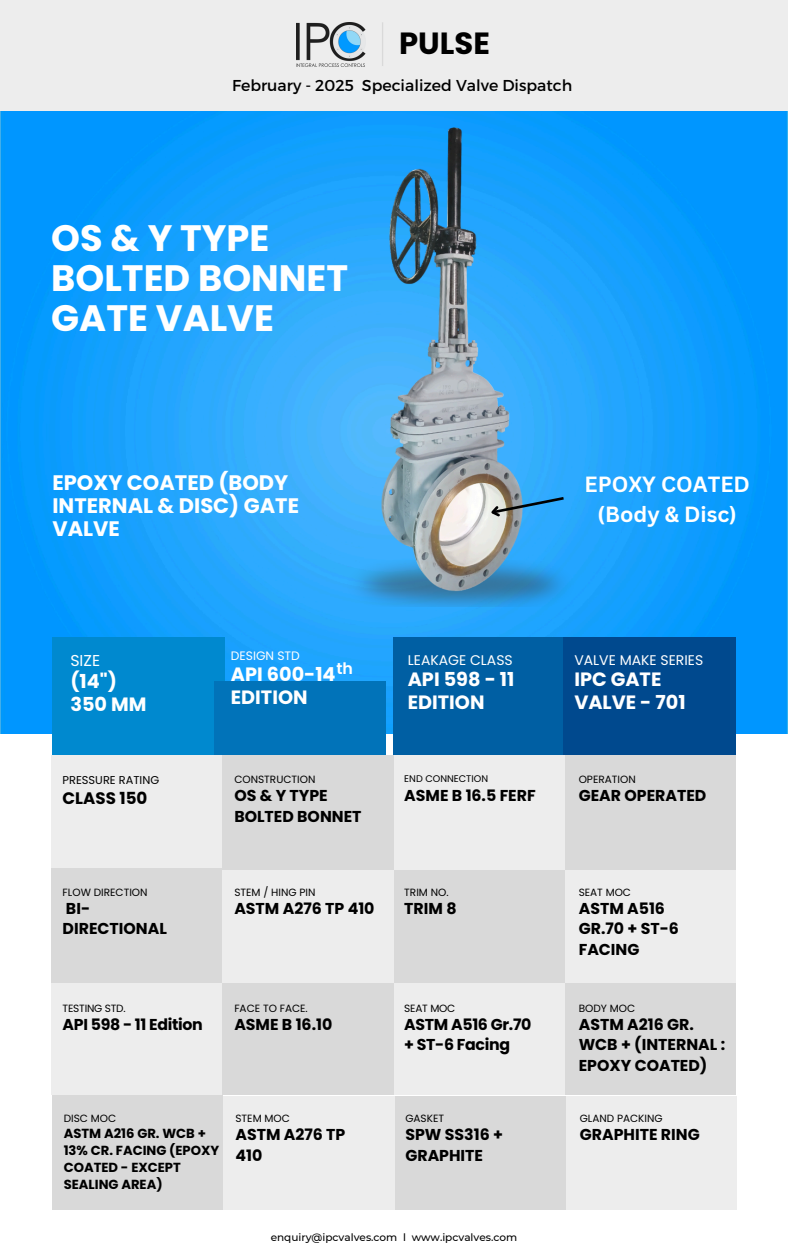
<style>
.page{position:relative;width:788px;height:1260px;background:#fff}
.page>*{position:absolute;margin:0;border:0;box-sizing:border-box;transform-origin:0 0}
.t1{font:700 36.75px/40.1px "Poppins";color:#fff}
.t2{font:700 30.62px "Poppins";color:#000}
.t3{font:700 21.44px/29.9px "Canva Sans";color:#fff;text-align:center}
.t4{font:700 21px/22.9px "Poppins";color:#fff}
.t5{font:700 19.25px/22.9px "Poppins";color:#fff}
.t6{font:700 16.62px "Poppins";color:#000}
.t7{font:700 15.75px/20.3px "Poppins";color:#000}
.t8{font:700 15.75px/20.3px "Poppins";letter-spacing:-.02em;color:#000}
.t9{font:15.75px "Montserrat";color:#000}
.t10{font:15.75px "Poppins";color:#fff}
.t11{font:600 15.75px "Poppins";color:#fff}
.t12{font:14px "Poppins";color:#fff}
.t13{font:700 13.12px/17.1px "Poppins";color:#000}
.t14{font:12.25px "Poppins";color:#fff}
.t15{font:11.38px "Poppins";color:#000}
.t16{font:10.5px "Poppins";color:#000}
.t17{font:500 10.5px "Montserrat";color:#000}
.t18{font:10.5px "Poppins";letter-spacing:-.02em;color:#000}
.t19{font:9.62px "Poppins";color:#000}
</style>
<div class="page">
<img style="left:0;top:111px;width:788px;height:622px">
<div style="left:0;top:0;width:788px;height:111px;background:#ededed"></div>
<img style="left:296px;top:22px;width:69px;height:44px">
<hr style="left:382px;top:22px;width:1px;height:44px;background:#d9d9d9">
<div style="left:52px;top:637px;width:172px;height:124px;background:#0089cf"></div>
<div style="left:214px;top:681px;width:172px;height:119px;background:#0173b9"></div>
<div style="left:392px;top:637px;width:172px;height:119px;background:#005fa3"></div>
<div style="left:563px;top:637px;width:172px;height:119px;background:#00498e"></div>
<div style="left:394px;top:756px;width:170px;height:114px;background:#ededed"></div>
<div style="left:51px;top:982px;width:171px;height:113px;background:#ededed"></div>
<div style="left:51px;top:756px;width:171px;height:114px;background:#ededed"></div>
<div style="left:51px;top:869px;width:171px;height:114px;background:#d9d9d9"></div>
<div style="left:222px;top:756px;width:172px;height:114px;background:#d9d9d9"></div>
<div style="left:564px;top:756px;width:171px;height:114px;background:#d9d9d9"></div>
<div style="left:394px;top:870px;width:170px;height:113px;background:#d9d9d9"></div>
<div style="left:222px;top:870px;width:172px;height:113px;background:#ededed"></div>
<div style="left:564px;top:870px;width:171px;height:113px;background:#ededed"></div>
<div style="left:394px;top:983px;width:170px;height:112px;background:#ededed"></div>
<div style="left:222px;top:983px;width:172px;height:112px;background:#d9d9d9"></div>
<div style="left:564px;top:983px;width:171px;height:112px;background:#d9d9d9"></div>
<img style="left:341px;top:561px;width:238px;height:45px">
<div style="left:53px;top:1095px;width:170px;height:114px;background:#d9d9d9"></div>
<div style="left:395px;top:1096px;width:170px;height:113px;background:#d9d9d9"></div>
<div style="left:223px;top:1096px;width:172px;height:113px;background:#ededed"></div>
<div style="left:566px;top:1096px;width:170px;height:113px;background:#ededed"></div>
<img style="left:358px;top:116px;width:171px;height:485px">
<svg style="left:487px;top:495px;width:79px;height:26px;background:#619ec4"></svg>
<p class="t2" style="left:399px;top:22px;width:92px">PULSE</p>
<p class="t9" style="left:232px;top:75px;width:342px">February - 2025 Specialized Valve Dispatch</p>
<h6 class="t1" style="left:51px;top:219px;width:298px">OS &amp; Y TYPE<br>BOLTED BONNET<br>GATE VALVE</h6>
<h2 class="t4" style="left:52px;top:471px;width:248px">EPOXY COATED (BODY<br>INTERNAL &amp; DISC) GATE<br>VALVE</h2>
<p class="t3" style="left:584px;top:468px;width:167px">EPOXY COATED (Body &amp; Disc)</p>
<h6 class="t10" style="left:70px;top:649px;width:31px">SIZE</h6>
<h6 class="t5" style="left:70px;top:670px;width:78px">(14")<br>350 MM</h6>
<p class="t15" style="left:63px;top:772px;width:98px">PRESSURE RATING</p>
<p class="t6" style="left:63px;top:786px;width:86px">CLASS 150</p>
<p class="t16" style="left:63px;top:885px;width:86px">FLOW DIRECTION</p>
<p class="t7" style="left:63px;top:898px;width:106px">BI-<br>DIRECTIONAL</p>
<p class="t14" style="left:231px;top:647px;width:71px">DESIGN STD</p>
<p class="t5" style="left:231px;top:663px;width:106px">API 600-14<br>EDITION</p>
<p class="t11" style="left:336px;top:657px;width:18px">th</p>
<p class="t12" style="left:408px;top:650px;width:107px">LEAKAGE CLASS</p>
<p class="t5" style="left:408px;top:668px;width:108px">API 598 - 11<br>EDITION</p>
<p class="t16" style="left:234px;top:772px;width:83px">CONSTRUCTION</p>
<p class="t7" style="left:234px;top:786px;width:129px">OS &amp; Y TYPE<br>BOLTED BONNET</p>
<h1 class="t19" style="left:404px;top:772px;width:85px">END CONNECTION</h1>
<h3 class="t7" style="left:404px;top:785px;width:133px">ASME B 16.5 FERF</h3>
<p class="t16" style="left:234px;top:885px;width:83px">STEM / HING PIN</p>
<p class="t7" style="left:234px;top:898px;width:142px">ASTM A276 TP 410</p>
<p class="t16" style="left:404px;top:885px;width:46px">TRIM NO.</p>
<h5 class="t7" style="left:404px;top:898px;width:54px">TRIM 8</h5>
<p class="t18" style="left:63px;top:1001px;width:65px">TESTING STD.</p>
<p class="t8" style="left:63px;top:1014px;width:142px">API 598 - 11 Edition</p>
<p class="t16" style="left:234px;top:1001px;width:75px">FACE TO FACE.</p>
<p class="t7" style="left:234px;top:1014px;width:99px">ASME B 16.10</p>
<h5 class="t16" style="left:404px;top:1001px;width:53px">SEAT MOC</h5>
<p class="t8" style="left:404px;top:1014px;width:129px">ASTM A516 Gr.70 + ST-6 Facing</p>
<h6 class="t16" style="left:64px;top:1111px;width:54px">DISC MOC</h6>
<p class="t13" style="left:64px;top:1125px;width:157px">ASTM A216 GR. WCB +<br>13% CR. FACING (EPOXY<br>COATED - EXCEPT<br>SEALING AREA)</p>
<p class="t16" style="left:235px;top:1111px;width:56px">STEM MOC</p>
<p class="t7" style="left:235px;top:1125px;width:111px">ASTM A276 TP<br>410</p>
<p class="t16" style="left:405px;top:1111px;width:40px">GASKET</p>
<p class="t7" style="left:405px;top:1125px;width:99px">SPW SS316 +<br>GRAPHITE</p>
<p class="t17" style="left:271px;top:1231px;width:248px">enquiry@ipcvalves.com l www.ipcvalves.com</p>
<p class="t12" style="left:574px;top:650px;width:130px">VALVE MAKE SERIES</p>
<h6 class="t5" style="left:574px;top:668px;width:89px">IPC GATE</h6>
<h6 class="t5" style="left:574px;top:691px;width:113px">VALVE - 701</h6>
<h4 class="t16" style="left:578px;top:772px;width:59px">OPERATION</h4>
<h4 class="t7" style="left:578px;top:786px;width:129px">GEAR OPERATED</h4>
<h5 class="t16" style="left:578px;top:885px;width:54px">SEAT MOC</h5>
<h5 class="t7" style="left:578px;top:898px;width:102px">ASTM A516<br>GR.70 + ST-6<br>FACING</h5>
<h6 class="t16" style="left:578px;top:1001px;width:58px">BODY MOC</h6>
<h6 class="t7" style="left:578px;top:1014px;width:148px">ASTM A216 GR.<br>WCB + (INTERNAL :<br>EPOXY COATED)</h6>
<p class="t16" style="left:579px;top:1111px;width:84px">GLAND PACKING</p>
<p class="t7" style="left:579px;top:1125px;width:121px">GRAPHITE RING</p>
</div>
